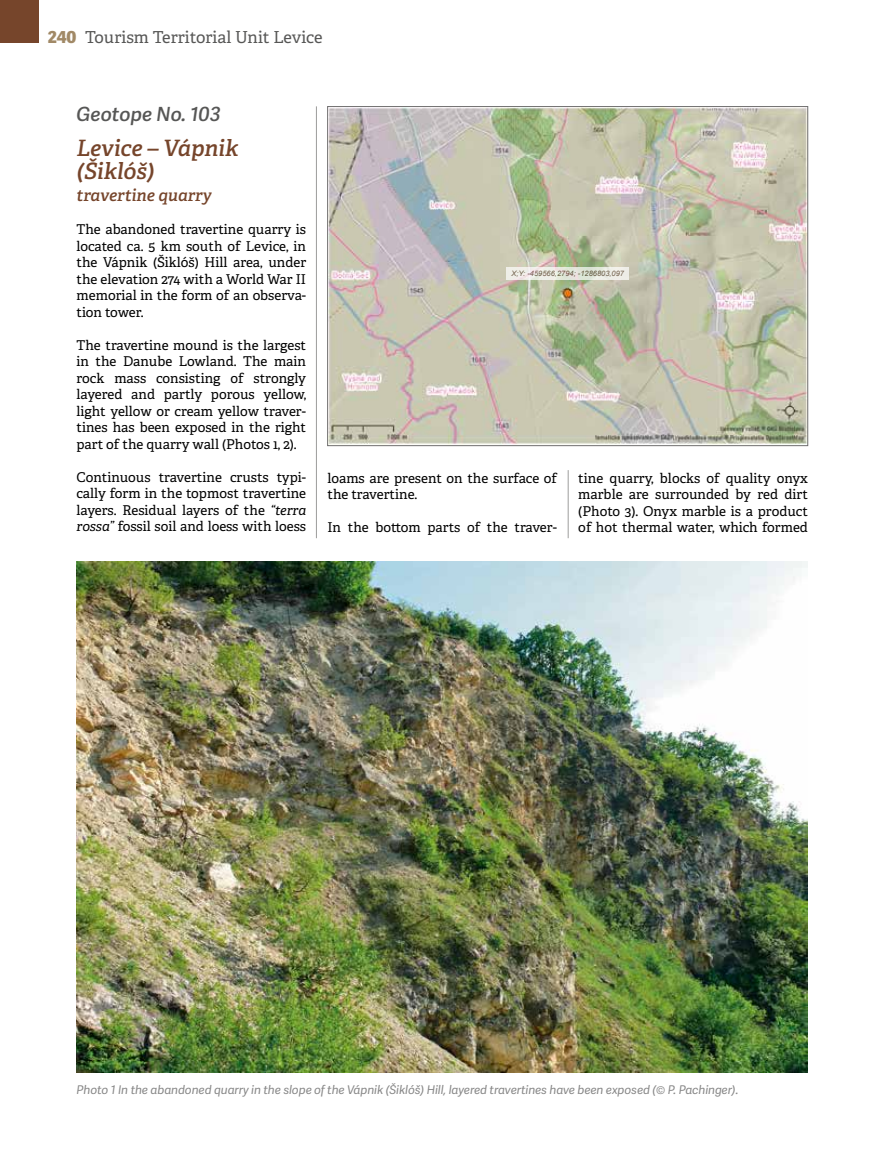
<style>
.page{position:relative;width:893px;height:1170px;background:#fff}
.page>*{position:absolute;margin:0;border:0;box-sizing:border-box;transform-origin:0 0}
.t1{font:italic 600 22.5px/22.5px "Adelle";color:#76452b}
.t2{font:italic 600 19.5px "Adelle Sans";color:#575756}
.t3{font:16.5px "Adelle";color:#575756}
.t4{font:italic 600 16.5px "Adelle";color:#76452b}
.t5{font:800 16.5px "Adelle Sans";color:#a18966}
.t6{font:13.5px/16.5px "Adelle";color:#000;text-align:justify}
.t7{font:italic 12px "Adelle Sans";letter-spacing:-.01em;color:#878787}
.t8{font:italic 7.5px "Arial";color:#4c3421}
.s1{font-style:italic}
</style>
<div class="page">
<div style="left:0;top:0;width:38px;height:43px;background:#76452b"></div>
<img style="left:329px;top:108px;width:477px;height:336px">
<svg style="left:507px;top:267px;width:122px;height:12px"></svg>
<img style="left:77px;top:561px;width:731px;height:510px">
<hr style="left:316px;top:106px;width:1px;height:432px;background:#9d9d9c">
<hr style="left:568px;top:470px;width:1px;height:68px;background:#9d9d9c">
<p class="t5" style="left:48px;top:26px;width:30px">240</p>
<p class="t3" style="left:85px;top:27px;width:239px">Tourism Territorial Unit Levice</p>
<h2 class="t2" style="left:77px;top:103px;width:146px">Geotope No. 103</h2>
<h1 class="t1" style="left:77px;top:137px;width:163px">Levice – Vápnik (Šiklóš)</h1>
<p class="t4" style="left:77px;top:185px;width:137px">travertine quarry</p>
<p class="t6" style="left:77px;top:221px;width:231px">The abandoned travertine quarry is located ca. 5 km south of Levice, in the Vápnik (Šiklóš) Hill area, under the elevation 274 with a World War II memorial in the form of an observa&shy;tion tower.</p>
<p class="t6" style="left:77px;top:337px;width:231px">The travertine mound is the largest in the Danube Lowland. The main rock mass consisting of strongly layered and partly porous yellow, light yellow or cream yellow traver&shy;tines has been exposed in the right part of the quarry wall (Photos 1, 2).</p>
<p class="t6" style="left:77px;top:469px;width:231px">Continuous travertine crusts typi&shy;cally form in the topmost travertine layers. Residual layers of the <span class="s1">“terra rossa”</span> fossil soil and loess with loess</p>
<p class="t6" style="left:327px;top:470px;width:231px">loams are present on the surface of the travertine.</p>
<p class="t8" style="left:511px;top:268px;width:114px">X;Y: -459566,2794; -1286803,097</p>
<p class="t6" style="left:578px;top:470px;width:231px">tine quarry, blocks of quality onyx marble are surrounded by red dirt (Photo 3). Onyx marble is a product of hot thermal water, which formed</p>
<p class="t6" style="left:327px;top:519px;width:231px">In the bottom parts of the traver-</p>
<p class="t7" style="left:77px;top:1082px;width:663px">Photo 1 In the abandoned quarry in the slope of the Vápnik (Šiklóš) Hill, layered travertines have been exposed (© P. Pachinger).</p>
</div>
